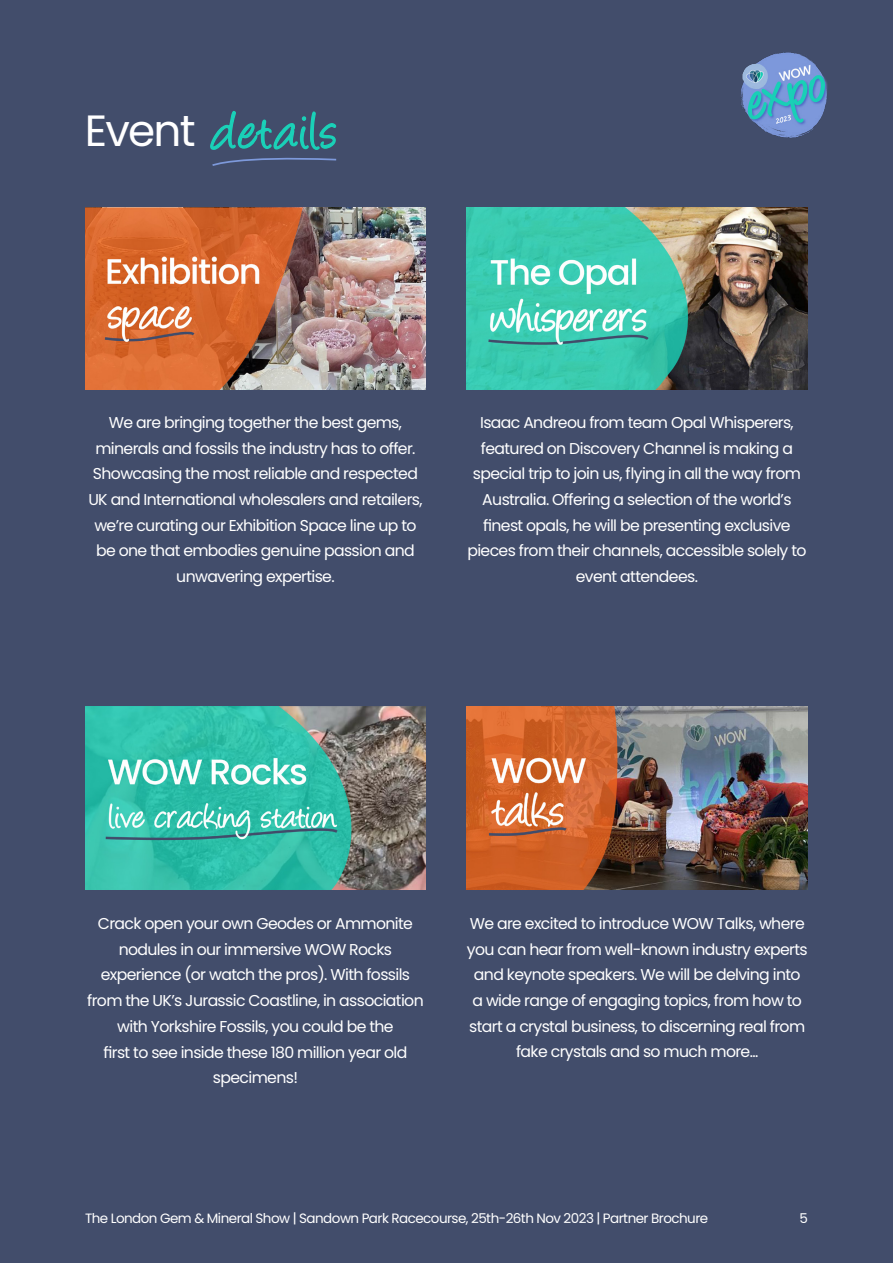
<style>
.page{position:relative;width:893px;height:1263px;background:#424d6b}
.page>*{position:absolute;margin:0;border:0;box-sizing:border-box;transform-origin:0 0}
.t1{font:43.65px "Poppins";letter-spacing:-.04em;color:#fff}
.t2{font:15.75px/25.7px "Poppins";letter-spacing:-.04em;color:#fff;text-align:center}
.t3{font:13.5px "Poppins";letter-spacing:-.04em;color:#fff}
</style>
<div class="page">
<img style="left:740px;top:52px;width:88px;height:86px">
<svg style="left:210px;top:111px;width:127px;height:55px"></svg>
<img style="left:85px;top:207px;width:341px;height:183px">
<img style="left:466px;top:207px;width:341px;height:183px">
<img style="left:466px;top:706px;width:341px;height:183px">
<img style="left:85px;top:706px;width:341px;height:183px">
<h1 class="t1" style="left:85px;top:105px;width:112px">Event</h1>
<p class="t2" style="left:88px;top:410px;width:336px">We are bringing together the best gems, minerals and fossils the industry has to offer.<br>Showcasing the most reliable and respected UK and International wholesalers and retailers, we’re curating our Exhibition Space line up to be one that embodies genuine passion and unwavering expertise.</p>
<p class="t2" style="left:467px;top:410px;width:341px">Isaac Andreou from team Opal Whisperers, featured on Discovery Channel is making a special trip to join us, flying in all the way from Australia. Offering a selection of the world’s finest opals, he will be presenting exclusive pieces from their channels, accessible solely to event attendees.</p>
<p class="t2" style="left:87px;top:911px;width:338px">Crack open your own Geodes or Ammonite nodules in our immersive WOW Rocks experience (or watch the pros). With fossils from the UK’s Jurassic Coastline, in association with Yorkshire Fossils, you could be the<br>first to see inside these 180 million year old specimens!</p>
<p class="t2" style="left:467px;top:911px;width:342px">We are excited to introduce WOW Talks, where you can hear from well-known industry experts and keynote speakers. We will be delving into a wide range of engaging topics, from how to start a crystal business, to discerning real from fake crystals and so much more...</p>
<p class="t3" style="left:85px;top:1211px;width:625px">The London Gem &amp; Mineral Show | Sandown Park Racecourse, 25th-26th Nov 2023 | Partner Brochure</p>
<p class="t3" style="left:799px;top:1211px;width:10px">5</p>
</div>
